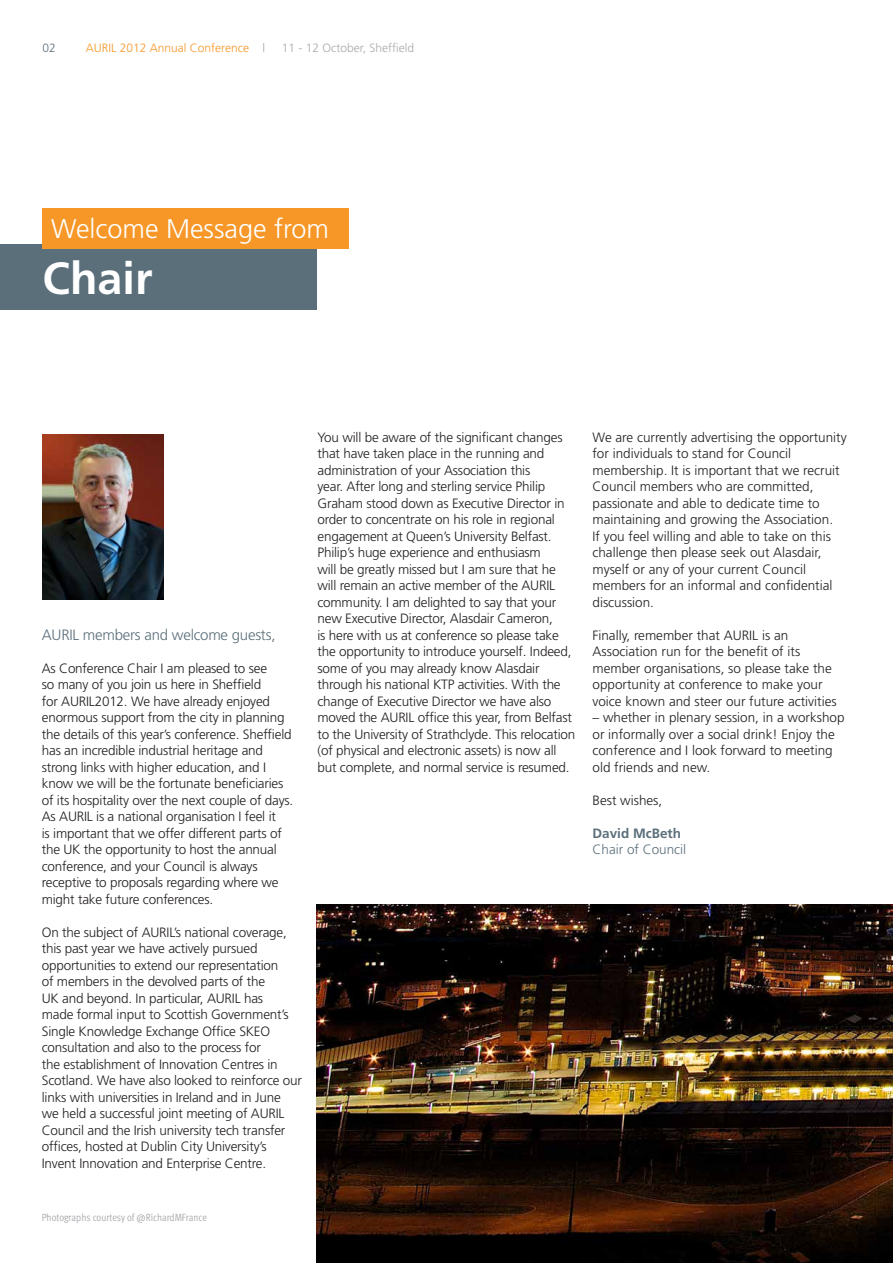
<style>
.page{position:relative;width:893px;height:1263px;background:#fff}
.page>*{position:absolute;margin:0;border:0;box-sizing:border-box;transform-origin:0 0}
.t1{font:700 45px "Frutiger";color:#fff}
.t2{font:300 27px "Frutiger";color:#fff}
.t3{font:300 15px "Frutiger";letter-spacing:-.015em;color:#5b6f7b}
.t4{font:300 13.5px/16.5px "Frutiger";letter-spacing:-.015em;color:#231f20}
.t5{font:300 13.5px "Frutiger";color:#5b6f7b}
.t6{font:700 13.5px "Frutiger";color:#5b6f7b}
.t7{font:300 12px "Frutiger";color:#f79727}
.t8{font:300 12px "Frutiger";color:#a8a9ad}
.t9{font:300 12px "Frutiger";color:#5b6f7b}
.t10{font:10.5px "Meta OT Cond Norm";letter-spacing:-.005em;color:#a8a9ad}
.s1{color:#a8a9ad}
</style>
<div class="page">
<img style="left:316px;top:904px;width:577px;height:359px">
<div style="left:0;top:244px;width:316px;height:66px;background:#5b6f7b"></div>
<div style="left:43px;top:209px;width:306px;height:40px;background:#f79727"></div>
<img style="left:43px;top:434px;width:120px;height:165px">
<p class="t9" style="left:43px;top:41px;width:15px">02</p>
<p class="t7" style="left:86px;top:41px;width:181px">AURIL 2012 Annual Conference <span class="s1">|</span></p>
<p class="t8" style="left:282px;top:41px;width:134px">11 - 12 October, Sheffield</p>
<h2 class="t2" style="left:51px;top:214px;width:280px">Welcome Message from</h2>
<h1 class="t1" style="left:43px;top:252px;width:112px">Chair</h1>
<p class="t3" style="left:42px;top:626px;width:235px">AURIL members and welcome guests,</p>
<p class="t4" style="left:42px;top:660px;width:253px">As Conference Chair I am pleased to see<br>so many of you join us here in Sheffield<br>for AURIL2012. We have already enjoyed enormous support from the city in planning the details of this year’s conference. Sheffield has an incredible industrial heritage and strong links with higher education, and I know we will be the fortunate beneficiaries of its hospitality over the next couple of days.<br>As AURIL is a national organisation I feel it<br>is important that we offer different parts of the UK the opportunity to host the annual conference, and your Council is always receptive to proposals regarding where we might take future conferences.</p>
<p class="t4" style="left:42px;top:924px;width:262px">On the subject of AURIL’s national coverage, this past year we have actively pursued opportunities to extend our representation<br>of members in the devolved parts of the<br>UK and beyond. In particular, AURIL has<br>made formal input to Scottish Government’s Single Knowledge Exchange Office SKEO consultation and also to the process for<br>the establishment of Innovation Centres in Scotland. We have also looked to reinforce our links with universities in Ireland and in June<br>we held a successful joint meeting of AURIL Council and the Irish university tech transfer offices, hosted at Dublin City University’s Invent Innovation and Enterprise Centre.</p>
<p class="t4" style="left:317px;top:429px;width:259px">You will be aware of the significant changes that have taken place in the running and administration of your Association this<br>year. After long and sterling service Philip Graham stood down as Executive Director in order to concentrate on his role in regional engagement at Queen’s University Belfast.<br>Philip’s huge experience and enthusiasm<br>will be greatly missed but I am sure that he will remain an active member of the AURIL community. I am delighted to say that your new Executive Director, Alasdair Cameron,<br>is here with us at conference so please take the opportunity to introduce yourself. Indeed, some of you may already know Alasdair through his national KTP activities. With the change of Executive Director we have also moved the AURIL office this year, from Belfast to the University of Strathclyde. This relocation (of physical and electronic assets) is now all but complete, and normal service is resumed.</p>
<p class="t10" style="left:42px;top:1211px;width:167px">Photographs courtesy of @RichardMFrance</p>
<p class="t4" style="left:592px;top:429px;width:256px">We are currently advertising the opportunity for individuals to stand for Council membership. It is important that we recruit Council members who are committed, passionate and able to dedicate time to maintaining and growing the Association.<br>If you feel willing and able to take on this challenge then please seek out Alasdair, myself or any of your current Council members for an informal and confidential discussion.</p>
<p class="t4" style="left:592px;top:627px;width:246px">Finally, remember that AURIL is an Association run for the benefit of its member organisations, so please take the opportunity at conference to make your voice known and steer our future activities</p>
<p class="t4" style="left:592px;top:709px;width:254px">– whether in plenary session, in a workshop or informally over a social drink! Enjoy the conference and I look forward to meeting old friends and new.</p>
<p class="t4" style="left:592px;top:792px;width:71px">Best wishes,</p>
<p class="t6" style="left:592px;top:825px;width:90px">David McBeth</p>
<p class="t5" style="left:592px;top:842px;width:95px">Chair of Council</p>
</div>
